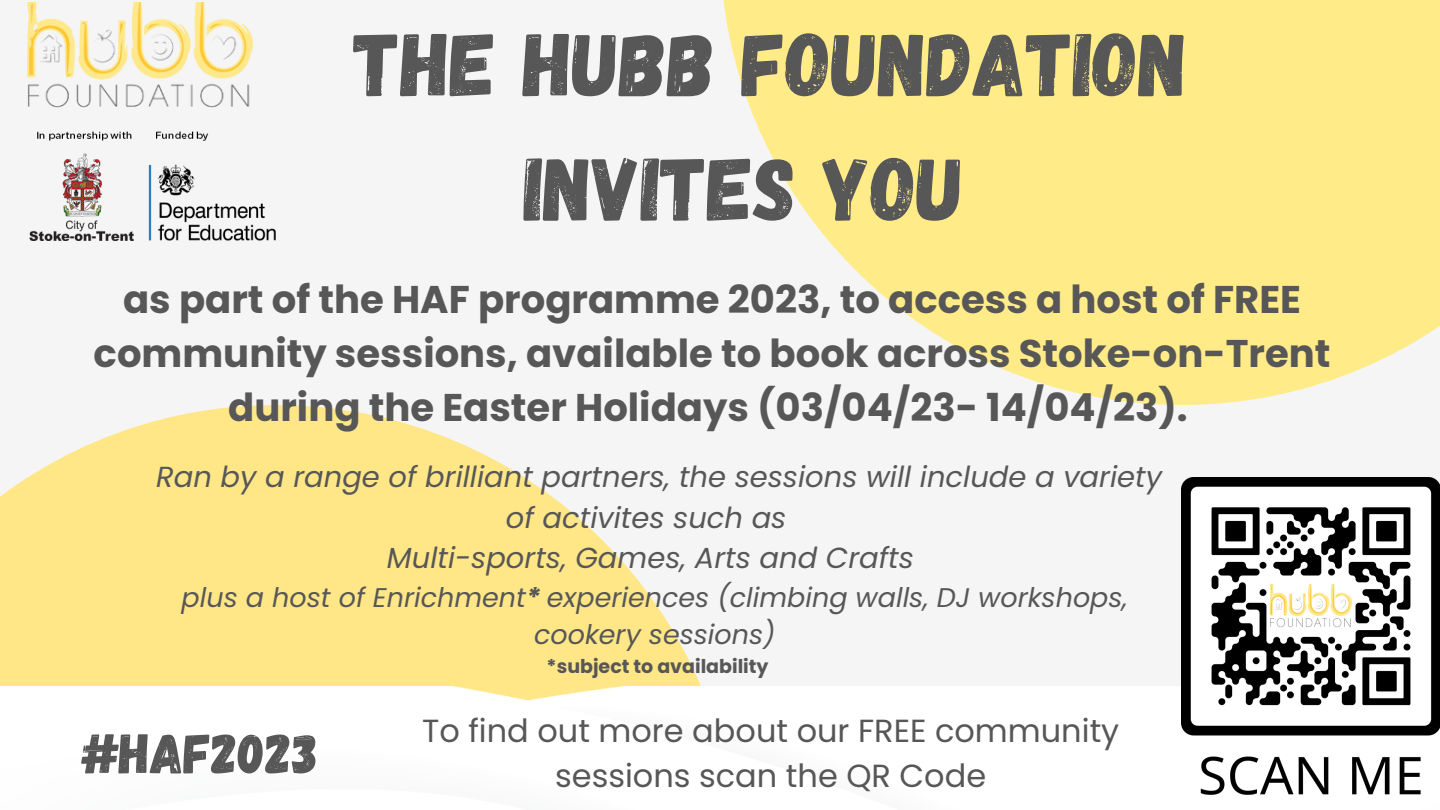
<style>
.page{position:relative;width:1440px;height:810px;background:#f5f5f5}
.page>*{position:absolute;margin:0;border:0;box-sizing:border-box;transform-origin:0 0}
.t1{font:89px/124.5px "Gagalin";color:#575757;text-align:center}
.t2{font:56px "Gagalin";color:#575757}
.t3{font:700 38.6px/54px "Poppins";color:#575757;text-align:center}
.t4{font:32px "Poppins";color:#575757}
.t5{font:italic 29px "Poppins";color:#575757}
.t6{font:italic 27px/37.5px "Poppins";color:#575757;text-align:center}
.t7{font:700 19px "Poppins";color:#575757}
.s1{font-weight:700}
</style>
<div class="page">
<svg style="left:723px;top:0;width:717px;height:405px;fill:#ffec89"></svg>
<img style="left:27px;top:2px;width:225px;height:106px">
<svg style="left:0;top:405px;width:701px;height:281px;fill:#ffe788"></svg>
<div style="left:453px;top:686px;width:729px;height:42px;background:#fff"></div>
<img style="left:1182px;top:477px;width:258px;height:318px">
<img style="left:29px;top:131px;width:247px;height:110px">
<h1 class="t1" style="left:354px;top:-2px;width:835px">THE HUBB FOUNDATION<br>INVITES YOU</h1>
<p class="t3" style="left:94px;top:272px;width:1238px">as part of the HAF programme 2023, to access a host of FREE community sessions, available to book across Stoke-on-Trent during the Easter Holidays (03/04/23- 14/04/23).</p>
<p class="t5" style="left:156px;top:457px;width:1007px">Ran by a range of brilliant partners, the sessions will include a variety</p>
<p class="t5" style="left:506px;top:497px;width:282px">of activites such as</p>
<p class="t5" style="left:387px;top:538px;width:529px">Multi-sports, Games, Arts and Crafts</p>
<p class="t6" style="left:182px;top:578px;width:948px">plus a host of Enrichment<span class="s1">*</span> experiences (climbing walls, DJ workshops, cookery sessions)</p>
<p class="t7" style="left:547px;top:653px;width:224px">*subject to availability</p>
<h2 class="t2" style="left:81px;top:717px;width:239px">#HAF2023</h2>
<p class="t4" style="left:422px;top:709px;width:699px">To find out more about our FREE community</p>
<p class="t4" style="left:555px;top:753px;width:433px">sessions scan the QR Code</p>
</div>
